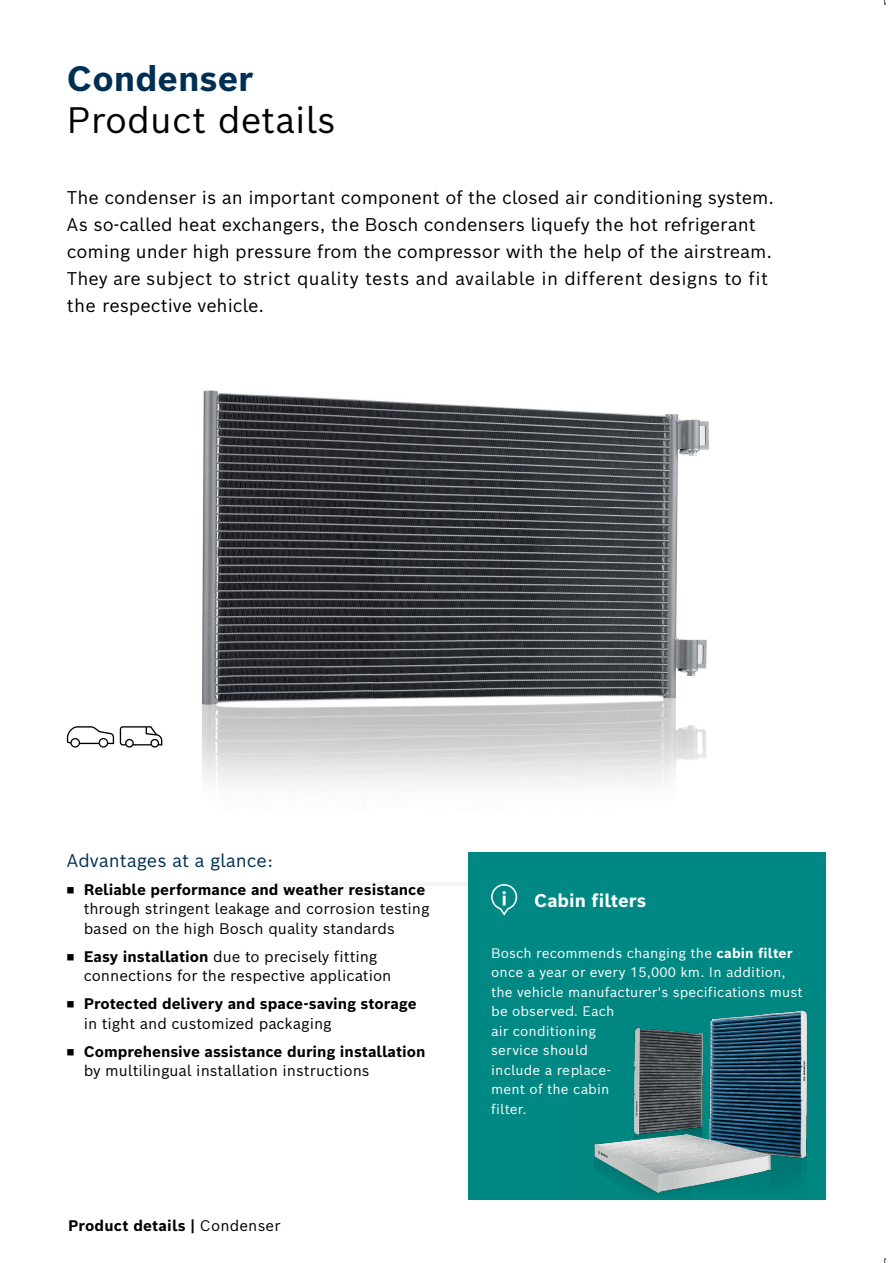
<style>
.page{position:relative;width:893px;height:1263px;background:#fff}
.page>*{position:absolute;margin:0;border:0;box-sizing:border-box;transform-origin:0 0}
.t1{font:36px "Bosch Sans";color:#000}
.t2{font:700 34.5px "Bosch Sans";color:#002f54}
.t3{font:18px/27px "Bosch Sans";color:#000}
.t4{font:18px "Bosch Sans";color:#002f54}
.t5{font:700 18px "Bosch Sans";color:#fff}
.t6{font:700 15px/19.5px "Bosch Sans";color:#000}
.t7{font:15px/19.5px "Bosch Sans";color:#000}
.t8{font:13.5px/19.5px "Bosch Sans";letter-spacing:.01em;color:#fff}
.s1{font-weight:700}
.s2{font-weight:400}
</style>
<div class="page">
<img style="left:201px;top:390px;width:508px;height:496px">
<svg style="left:120px;top:726px;width:42px;height:22px"></svg>
<svg style="left:67px;top:726px;width:47px;height:22px"></svg>
<div style="left:469px;top:852px;width:357px;height:348px;background:#008984"></div>
<svg style="left:491px;top:884px;width:26px;height:32px"></svg>
<img style="left:594px;top:1010px;width:213px;height:186px">
<h2 class="t2" style="left:67px;top:55px;width:188px">Condenser</h2>
<h1 class="t1" style="left:67px;top:95px;width:270px">Product details</h1>
<p class="t3" style="left:67px;top:183px;width:709px">The condenser is an important component of the closed air conditioning system.<br>As so-called heat exchangers, the Bosch condensers liquefy the hot refrigerant coming under high pressure from the compressor with the help of the airstream.<br>They are subject to strict quality tests and available in different designs to fit the respective vehicle.</p>
<p class="t4" style="left:67px;top:848px;width:208px">Advantages at a glance:</p>
<p class="t6" style="left:67px;top:879px;width:360px">◾ Reliable performance and weather resistance</p>
<p class="t7" style="left:84px;top:899px;width:347px">through stringent leakage and corrosion testing based on the high Bosch quality standards</p>
<p class="t7" style="left:84px;top:946px;width:309px;text-indent:-17px">◾ <span class="s1">Easy installation</span> due to precisely fitting connections for the respective application</p>
<p class="t6" style="left:84px;top:994px;width:334px;text-indent:-17px"><span class="s2">◾</span> Protected delivery and space-saving storage <span class="s2">in tight and customized packaging</span></p>
<p class="t6" style="left:84px;top:1041px;width:343px;text-indent:-17px"><span class="s2">◾</span> Comprehensive assistance during installation <span class="s2">by multilingual installation instructions</span></p>
<p class="t6" style="left:68px;top:1215px;width:214px">Product details | <span class="s2">Condenser</span></p>
<p class="t5" style="left:534px;top:888px;width:114px">Cabin filters</p>
<p class="t8" style="left:491px;top:942px;width:313px">Bosch recommends changing the <span class="s1">cabin filter </span>once a year or every 15,000 km. In addition, the vehicle manufacturer's specifications must be observed. Each<br>air conditioning<br>service should<br>include a replace-<br>ment of the cabin<br>filter.</p>
</div>
